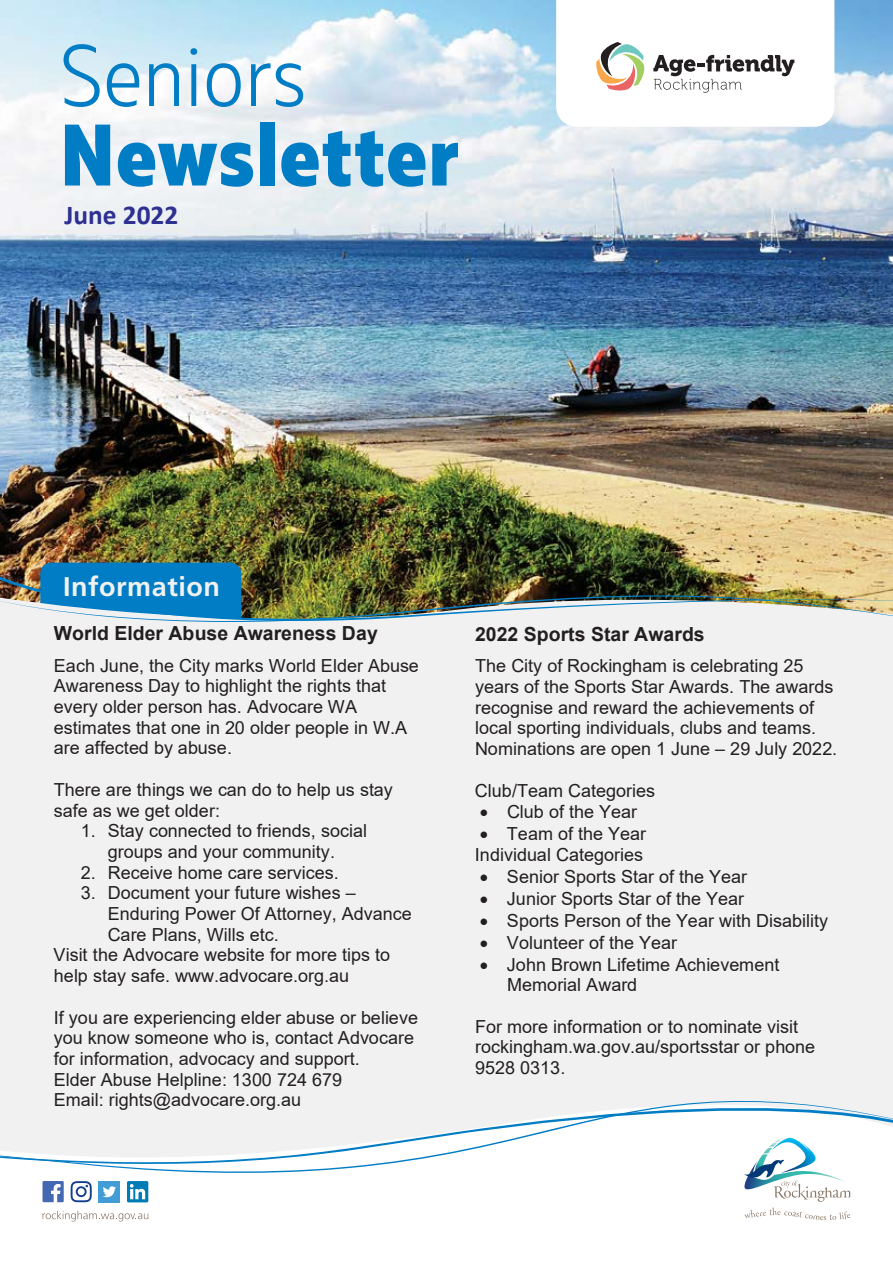
<style>
.page{position:relative;width:893px;height:1263px;background:#fff}
.page>*{position:absolute;margin:0;border:0;box-sizing:border-box;transform-origin:0 0}
.t1{font:800 87px "Muller Narrow";letter-spacing:.015em;color:#007dc5}
.t2{font:300 87px "Muller Narrow";letter-spacing:.02em;color:#007dc5}
.t3{font:700 27.3px "Calibri";color:#2e3092}
.t4{font:700 27px "Frutiger LT Std";letter-spacing:.02em;color:#f1f1f2}
.t5{font:700 19.5px "Arial";color:#231f20}
.t6{font:18px/20.7px "Arial";color:#231f20}
</style>
<div class="page">
<img style="left:0;top:0;width:893px;height:574px">
<div style="left:40px;top:563px;width:201px;height:66px;background:#007dc5;border-radius:11px"></div>
<svg style="left:556px;top:0;width:278px;height:127px"></svg>
<div style="left:0;top:620px;width:893px;height:643px;background:#f1f1f2"></div>
<div style="left:0;top:1175px;width:893px;height:88px;background:#fff"></div>
<svg style="left:743px;top:1175px;width:107px;height:45px"></svg>
<svg style="left:43px;top:1211px;width:105px;height:10px"></svg>
<svg style="left:71px;top:1181px;width:21px;height:21px"></svg>
<svg style="left:43px;top:1181px;width:21px;height:21px"></svg>
<div style="left:127px;top:1181px;width:21px;height:21px;background:#007bb6;border-radius:2px"></div>
<svg style="left:130px;top:1184px;width:15px;height:15px"></svg>
<div style="left:99px;top:1181px;width:21px;height:21px;background:#429cd6"></div>
<svg style="left:103px;top:1186px;width:13px;height:11px"></svg>
<svg style="left:0;top:1173px;width:893px;height:2px;fill:#fff"></svg>
<svg style="left:0;top:1101px;width:893px;height:72px"></svg>
<img style="left:0;top:574px;width:893px;height:48px">
<h1 class="t2" style="left:61px;top:24px;width:246px">Seniors</h1>
<h1 class="t1" style="left:61px;top:100px;width:400px">Newsletter</h1>
<h2 class="t3" style="left:65px;top:195px;width:115px">June 2022</h2>
<h3 class="t4" style="left:63px;top:571px;width:158px">Information</h3>
<p class="t5" style="left:54px;top:620px;width:325px">World Elder Abuse Awareness Day</p>
<p class="t6" style="left:54px;top:655px;width:367px">Each June, the City marks World Elder Abuse Awareness Day to highlight the rights that every older person has. Advocare WA estimates that one in 20 older people in W.A are affected by abuse.</p>
<p class="t6" style="left:54px;top:779px;width:341px">There are things we can do to help us stay safe as we get older:</p>
<p class="t6" style="left:81px;top:820px;width:288px;text-align:center">1. Stay connected to friends, social groups and your community.</p>
<p class="t6" style="left:81px;top:862px;width:260px">2. Receive home care services.</p>
<p class="t6" style="left:81px;top:882px;width:277px">3. Document your future wishes –</p>
<p class="t6" style="left:108px;top:903px;width:306px">Enduring Power Of Attorney, Advance</p>
<p class="t6" style="left:108px;top:924px;width:173px">Care Plans, Wills etc.</p>
<p class="t6" style="left:54px;top:945px;width:338px">Visit the Advocare website for more tips to</p>
<p class="t6" style="left:54px;top:965px;width:297px">help stay safe. www.advocare.org.au</p>
<p class="t6" style="left:54px;top:1007px;width:366px">If you are experiencing elder abuse or believe you know someone who is, contact Advocare for information, advocacy and support.<br>Elder Abuse Helpline: 1300 724 679<br>Email: rights@advocare.org.au</p>
<p class="t5" style="left:475px;top:620px;width:231px">2022 Sports Star Awards</p>
<p class="t6" style="left:475px;top:655px;width:364px">The City of Rockingham is celebrating 25 years of the Sports Star Awards. The awards recognise and reward the achievements of local sporting individuals, clubs and teams.<br>Nominations are open 1 June – 29 July 2022.</p>
<p class="t6" style="left:475px;top:780px;width:182px">Club/Team Categories</p>
<p class="t6" style="left:480px;top:802px;width:159px">• Club of the Year</p>
<p class="t6" style="left:475px;top:824px;width:173px">• Team of the Year<br>Individual Categories</p>
<p class="t6" style="left:480px;top:866px;width:269px">• Senior Sports Star of the Year</p>
<p class="t6" style="left:480px;top:888px;width:266px">• Junior Sports Star of the Year</p>
<p class="t6" style="left:480px;top:910px;width:350px">• Sports Person of the Year with Disability</p>
<p class="t6" style="left:480px;top:932px;width:199px">• Volunteer of the Year</p>
<p class="t6" style="left:507px;top:954px;width:274px;text-indent:-27px">• John Brown Lifetime Achievement<br>Memorial Award</p>
<p class="t6" style="left:475px;top:1016px;width:342px">For more information or to nominate visit rockingham.wa.gov.au/sportsstar or phone<br>9528 0313.</p>
</div>
